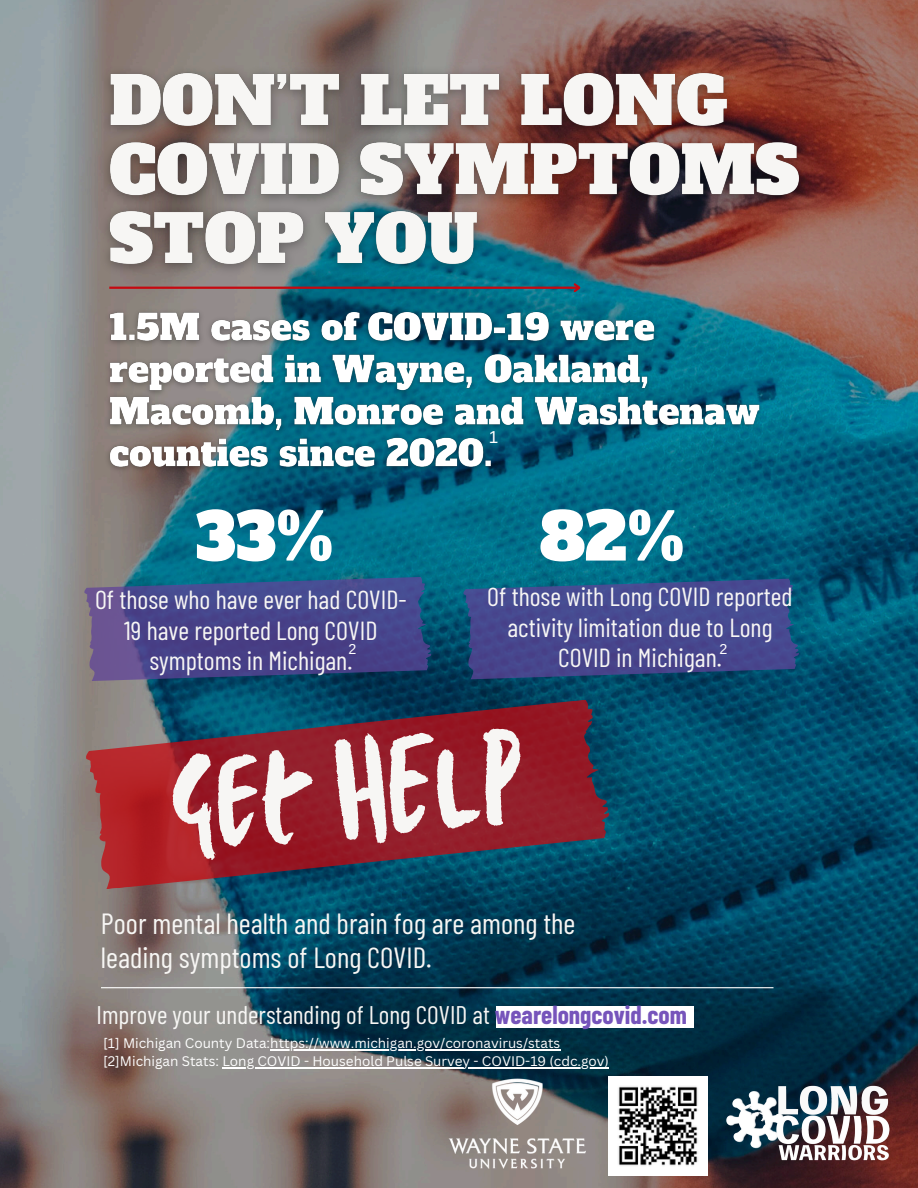
<style>
.page{position:relative;width:918px;height:1188px;background:#fff}
.page>*{position:absolute;margin:0;border:0;box-sizing:border-box;transform-origin:0 0}
.t1{font:133.2px "TC Milo Regular";color:#f7f6f4}
.t2{font:64.8px "Alfa Slab One";color:#fff}
.t3{font:29.1px/34.5px "Barlow Condensed";color:#f7f6f4}
.t4{font:26.1px/30.3px "Barlow Condensed";color:#f7f6f4;text-align:center}
.t5{font:25.5px "Barlow Condensed";color:#f7f6f4}
.t6{font:17.25px "Arimo";color:#fff}
.t7{font:14.25px "Arimo";color:#fff}
.t8{font:13.5px "Canva Sans";color:#fff}
.s1{font-weight:700;color:#7654bb}
</style>
<div class="page">
<img style="left:0;top:0;width:918px;height:1188px">
<svg style="left:84px;top:699px;width:528px;height:191px;background:#732f3d"></svg>
<svg style="left:84px;top:577px;width:347px;height:104px;background:#454988"></svg>
<hr style="left:101px;top:987px;width:672px;height:1px;background:#fff">
<hr style="left:109px;top:287px;width:470px;height:2px;background:#c60910">
<svg style="left:572px;top:285px;width:11px;height:9px"></svg>
<img style="left:712px;top:1069px;width:187px;height:107px">
<img style="left:608px;top:1077px;width:99px;height:99px">
<svg style="left:463px;top:579px;width:336px;height:100px;background:#3d4a8b"></svg>
<div style="left:496px;top:1006px;width:198px;height:22px;background:#fff"></div>
<img style="left:93px;top:59px;width:722px;height:226px">
<img style="left:100px;top:305px;width:669px;height:173px">
<hr style="left:270px;top:1049px;width:290px;height:1px;background:#fff">
<hr style="left:222px;top:1067px;width:387px;height:1px;background:#fff">
<img style="left:447px;top:1077px;width:141px;height:93px">
<p class="t6" style="left:489px;top:427px;width:11px">1</p>
<p class="t2" style="left:195px;top:493px;width:140px">33%</p>
<h3 class="t2" style="left:540px;top:493px;width:146px">82%</h3>
<p class="t4" style="left:95px;top:584px;width:313px">Of those who have ever had COVID-<br>19 have reported Long COVID symptoms in Michigan.</p>
<p class="t4" style="left:487px;top:581px;width:307px">Of those with Long COVID reported activity limitation due to Long<br>COVID in Michigan.</p>
<p class="t7" style="left:348px;top:641px;width:9px">2</p>
<p class="t7" style="left:719px;top:641px;width:9px">2</p>
<p class="t1" style="left:163px;top:720px;width:358px;rotate:-5deg">Get HELP</p>
<h6 class="t3" style="left:101px;top:905px;width:476px">Poor mental health and brain fog are among the leading symptoms of Long COVID.</h6>
<h6 class="t5" style="left:97px;top:999px;width:592px">Improve your understanding of Long COVID at <span class="s1">wearelongcovid.com</span></h6>
<h1 class="t8" style="left:103px;top:1034px;width:458px">[1] Michigan County Data:https://www.michigan.gov/coronavirus/stats</h1>
<p class="t8" style="left:103px;top:1052px;width:507px">[2]Michigan Stats: Long COVID - Household Pulse Survey - COVID-19 (cdc.gov)</p>
</div>
